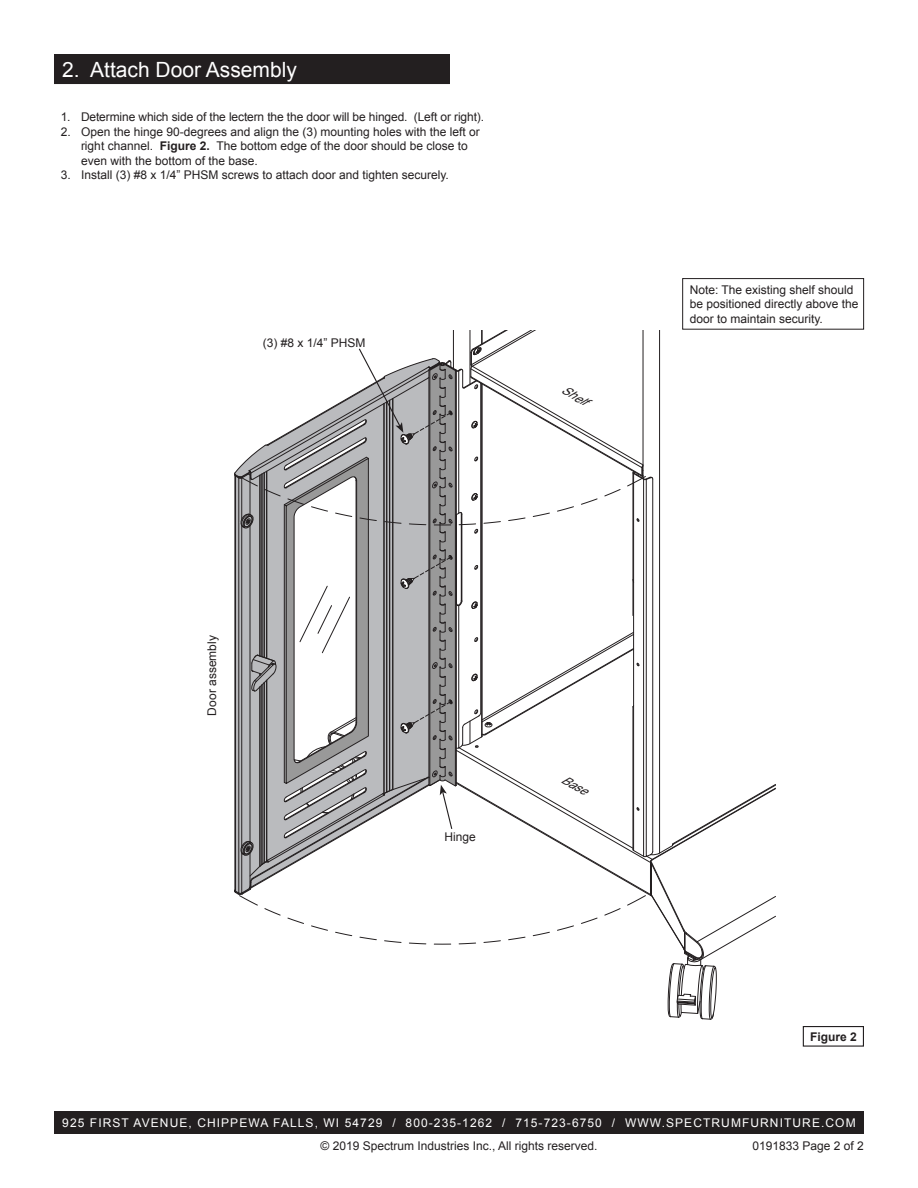
<style>
.page{position:relative;width:918px;height:1188px;background:#fff}
.page>*{position:absolute;margin:0;border:0;box-sizing:border-box;transform-origin:0 0}
.t1{font:21px "Arial";color:#fff}
.Bulleted_List{font:12px/14.4px "Arial";color:#231f20}
.t2{font:12px "Arial";letter-spacing:.09em;color:#fff}
.Numbered_list{font:12px "Arial";color:#231f20}
.t3{font:italic 12px "Arial";color:#231f20}
.t4{font:700 12px "Arial";color:#231f20}
.s1{font-weight:700}
</style>
<div class="page">
<div style="left:59px;top:1111px;width:799px;height:23px;background:#231f20"></div>
<div style="left:803px;top:1026px;width:61px;height:21px;border:1px solid #231f20"></div>
<div style="left:55px;top:55px;width:394px;height:28px;background:#231f20"></div>
<div style="left:54px;top:54px;width:396px;height:30px;border:2px solid #231f20"></div>
<div style="left:682px;top:278px;width:182px;height:52px;border:1px solid #231f20"></div>
<svg style="left:234px;top:330px;width:542px;height:690px"></svg>
<p class="t1" style="left:62px;top:56px;width:236px">2. Attach Door Assembly</p>
<p class="Bulleted_List" style="left:61px;top:110px;width:425px">1. Determine which side of the lectern the the door will be hinged. (Left or right).</p>
<p class="Bulleted_List" style="left:81px;top:124px;width:400px;text-indent:-20px">2. Open the hinge 90-degrees and align the (3) mounting holes with the left or right channel. <span class="s1">Figure 2.</span> The bottom edge of the door should be close to even with the bottom of the base.</p>
<p class="Bulleted_List" style="left:61px;top:168px;width:390px">3. Install (3) #8 x 1/4” PHSM screws to attach door and tighten securely.</p>
<p class="Numbered_list" style="left:263px;top:335px;width:104px">(3) #8 x 1/4” PHSM</p>
<p class="t3" style="left:567px;top:382px;width:29px;rotate:30deg">Shelf</p>
<p class="Numbered_list" style="left:204px;top:716px;width:82px;rotate:-90deg">Door assembly</p>
<p class="Numbered_list" style="left:445px;top:829px;width:33px">Hinge</p>
<p class="t3" style="left:567px;top:771px;width:29px;rotate:30deg">Base</p>
<p class="Bulleted_List" style="left:690px;top:283px;width:170px">Note: The existing shelf should be positioned directly above the door to maintain security.</p>
<p class="t4" style="left:810px;top:1028px;width:48px">Figure 2</p>
<p class="t2" style="left:62px;top:1115px;width:795px">925 FIRST AVENUE, CHIPPEWA FALLS, WI 54729 / 800-235-1262 / 715-723-6750 / WWW.SPECTRUMFURNITURE.COM</p>
<p class="Bulleted_List" style="left:321px;top:1139px;width:278px">© 2019 Spectrum Industries Inc., All rights reserved.</p>
<p class="Bulleted_List" style="left:753px;top:1139px;width:113px">0191833 Page 2 of 2</p>
</div>
